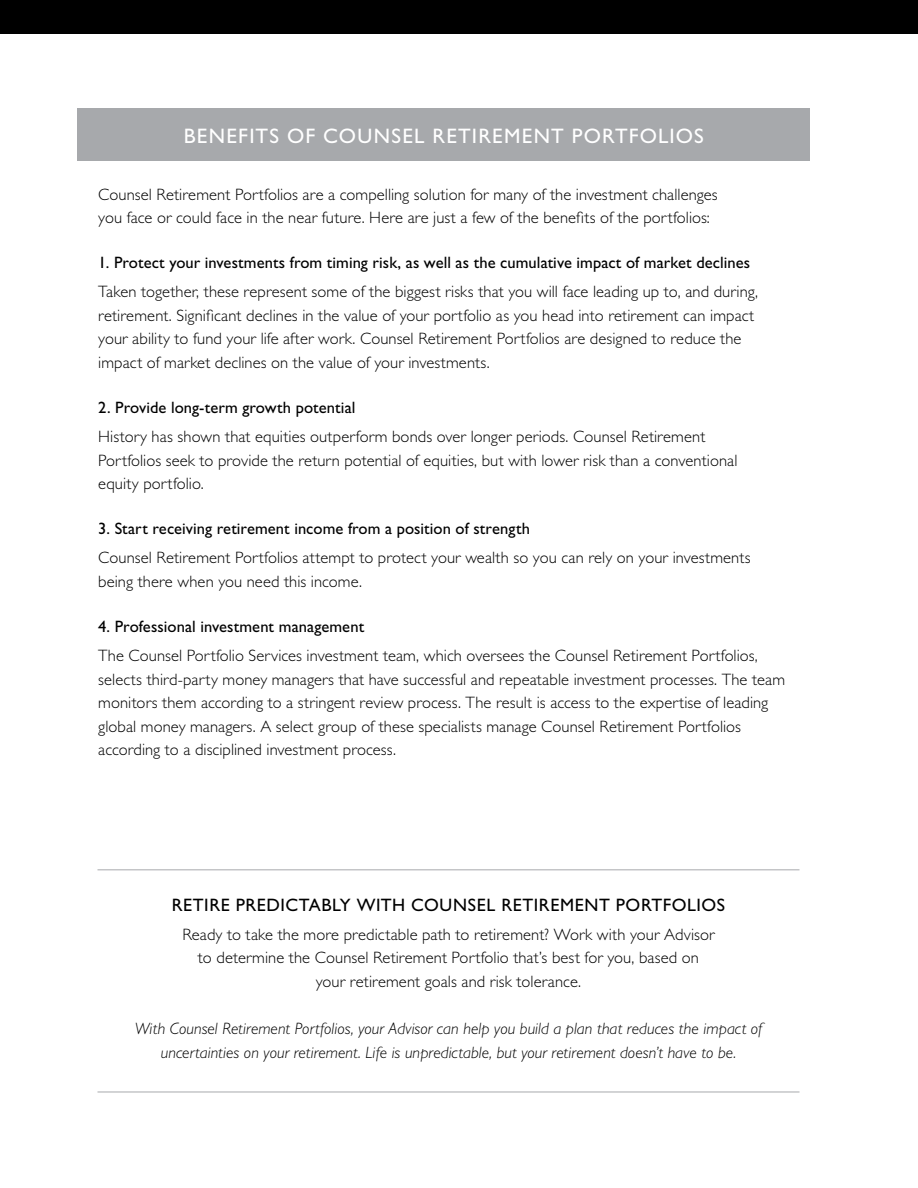
<style>
.page{position:relative;width:918px;height:1188px;background:#fff}
.page>*{position:absolute;margin:0;border:0;box-sizing:border-box;transform-origin:0 0}
.t1{font:21px "Gill Sans Std";letter-spacing:.06em;color:#fff}
.t2{font:18px "Gill Sans Std";letter-spacing:.03em;color:#000}
.t3{font:300 16.5px/23.7px "Gill Sans Std";letter-spacing:.005em;color:#000}
.t4{font:16.5px "Gill Sans Std";letter-spacing:.005em;color:#000}
.t5{font:italic 300 16.5px/23.7px "Gill Sans Std";color:#000;text-align:center}
</style>
<div class="page">
<hr style="left:98px;top:1092px;width:702px;height:1px;background:#a7a9ac">
<hr style="left:98px;top:869px;width:702px;height:1px;background:#a7a9ac">
<div style="left:0;top:0;width:918px;height:34px;background:#000"></div>
<div style="left:78px;top:108px;width:732px;height:53px;background:#a7a9ac"></div>
<h2 class="t1" style="left:184px;top:124px;width:522px">BENEFITS OF COUNSEL RETIREMENT PORTFOLIOS</h2>
<p class="t3" style="left:98px;top:182px;width:621px">Counsel Retirement Portfolios are a compelling solution for many of the investment challenges you face or could face in the near future. Here are just a few of the benefts of the portfolios:</p>
<h3 class="t4" style="left:98px;top:253px;width:654px">1. Protect your investments from timing risk, as well as the cumulative impact of market declines</h3>
<p class="t3" style="left:98px;top:280px;width:661px">Taken together, these represent some of the biggest risks that you will face leading up to, and during, retirement. Signifcant declines in the value of your portfolio as you head into retirement can impact your ability to fund your life after work. Counsel Retirement Portfolios are designed to reduce the impact of market declines on the value of your investments.</p>
<h3 class="t4" style="left:98px;top:398px;width:259px">2. Provide long-term growth potential</h3>
<p class="t3" style="left:98px;top:425px;width:641px">History has shown that equities outperform bonds over longer periods. Counsel Retirement<br>Portfolios seek to provide the return potential of equities, but with lower risk than a conventional equity portfolio.</p>
<h3 class="t4" style="left:98px;top:519px;width:433px">3. Start receiving retirement income from a position of strength</h3>
<p class="t3" style="left:98px;top:546px;width:654px">Counsel Retirement Portfolios attempt to protect your wealth so you can rely on your investments being there when you need this income.</p>
<h3 class="t4" style="left:98px;top:617px;width:267px">4. Professional investment management</h3>
<p class="t3" style="left:98px;top:644px;width:688px">The Counsel Portfolio Services investment team, which oversees the Counsel Retirement Portfolios, selects third-party money managers that have successful and repeatable investment processes. The team monitors them according to a stringent review process. The result is access to the expertise of leading global money managers. A select group of these specialists manage Counsel Retirement Portfolios according to a disciplined investment process.</p>
<p class="t2" style="left:172px;top:894px;width:555px">RETIRE PREDICTABLY WITH COUNSEL RETIREMENT PORTFOLIOS</p>
<p class="t3" style="left:182px;top:923px;width:534px;text-align:center">Ready to take the more predictable path to retirement? Work with your Advisor to determine the Counsel Retirement Portfolio that’s best for you, based on your retirement goals and risk tolerance.</p>
<p class="t5" style="left:135px;top:1017px;width:629px">With Counsel Retirement Portfolios, your Advisor can help you build a plan that reduces the impact of uncertainties on your retirement. Life is unpredictable, but your retirement doesn’t have to be.</p>
</div>
